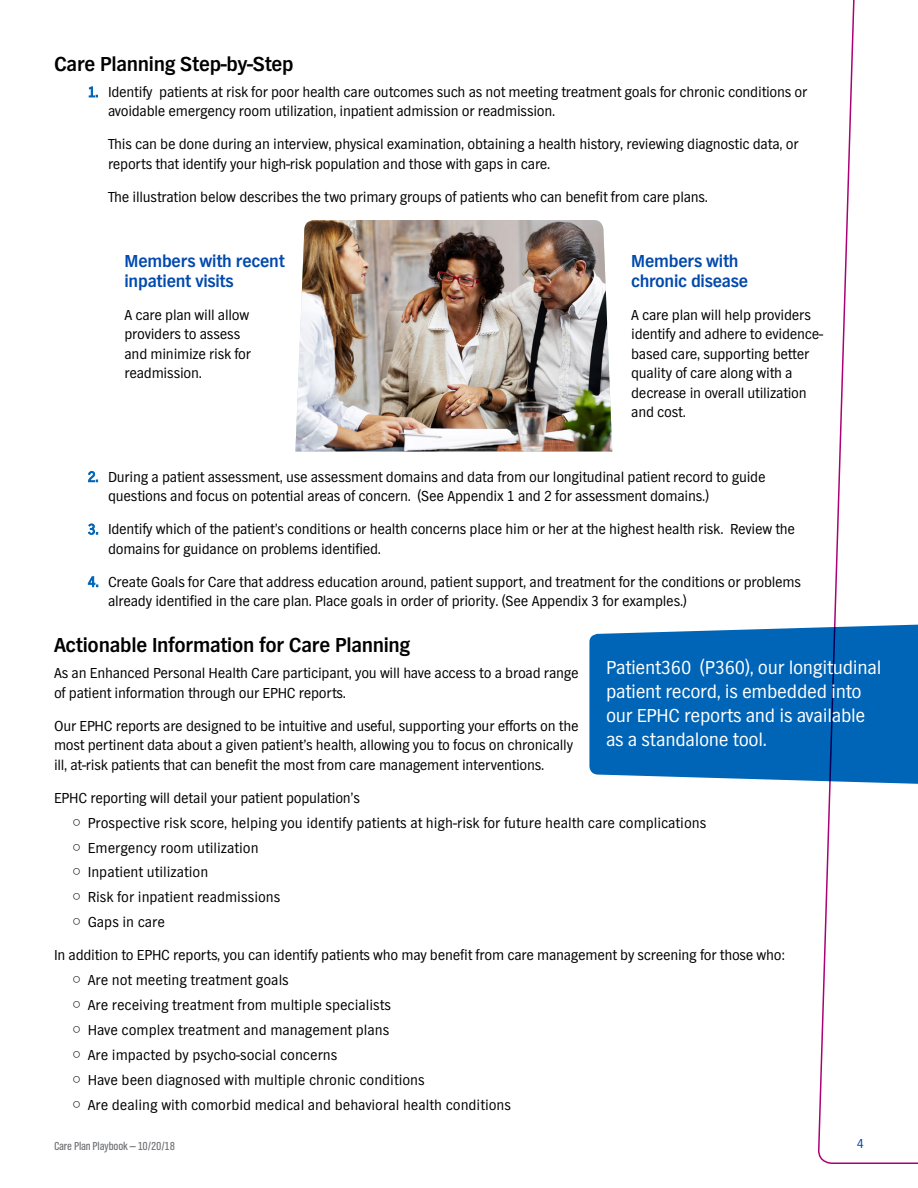
<style>
.page{position:relative;width:918px;height:1188px;background:#fff}
.page>*{position:absolute;margin:0;border:0;box-sizing:border-box;transform-origin:0 0}
.t1{font:700 21px "TV Nord EF";letter-spacing:-.015em;color:#000}
.t2{font:19.5px/24px "TV Nord EF";letter-spacing:-.015em;color:#fff}
.t3{font:700 18px/19.5px "TV Nord EF";letter-spacing:-.015em;color:#0049ad}
.t4{font:15px/19.5px "TV Nord EF";letter-spacing:-.015em;color:#000}
.t5{font:13.5px "TV Nord EF";color:#0049ad}
.t6{font:12px "TV Nord Cond EF";letter-spacing:-.015em;color:#6d6f72}
.s1{color:#0065b7}
.s2{font-family:"Arial Unicode MS"}
</style>
<div class="page">
<svg style="left:818px;top:0;width:100px;height:1164px"></svg>
<svg style="left:88px;top:471px;width:10px;height:11px"></svg>
<svg style="left:87px;top:523px;width:11px;height:12px"></svg>
<svg style="left:88px;top:576px;width:10px;height:11px"></svg>
<svg style="left:88px;top:86px;width:10px;height:12px"></svg>
<img style="left:295px;top:220px;width:317px;height:232px">
<svg style="left:589px;top:622px;width:329px;height:164px;background:#1672bc"></svg>
<h1 class="t1" style="left:54px;top:52px;width:241px">Care Planning Step-by-Step</h1>
<p class="t4" style="left:108px;top:82px;width:701px;text-indent:-20px"><span class="s1">1.</span> Identify patients at risk for poor health care outcomes such as not meeting treatment goals for chronic conditions or avoidable emergency room utilization, inpatient admission or readmission.</p>
<p class="t4" style="left:108px;top:135px;width:692px">This can be done during an interview, physical examination, obtaining a health history, reviewing diagnostic data, or reports that identify your high-risk population and those with gaps in care.</p>
<p class="t4" style="left:108px;top:187px;width:601px">The illustration below describes the two primary groups of patients who can benefit from care plans.</p>
<p class="t3" style="left:124px;top:252px;width:162px">Members with recent inpatient visits</p>
<p class="t4" style="left:124px;top:305px;width:128px">A care plan will allow providers to assess and minimize risk for readmission.</p>
<p class="t3" style="left:631px;top:252px;width:119px">Members with chronic disease</p>
<p class="t4" style="left:631px;top:305px;width:193px">A care plan will help providers identify and adhere to evidence&shy;based care, supporting better quality of care along with a decrease in overall utilization and cost.</p>
<p class="t4" style="left:108px;top:467px;width:659px;text-indent:-20px"><span class="s1">2.</span> During a patient assessment, use assessment domains and data from our longitudinal patient record to guide questions and focus on potential areas of concern. (See Appendix 1 and 2 for assessment domains.)</p>
<p class="t4" style="left:108px;top:519px;width:689px;text-indent:-20px"><span class="s1">3.</span> Identify which of the patient’s conditions or health concerns place him or her at the highest health risk. Review the domains for guidance on problems identified.</p>
<p class="t4" style="left:108px;top:572px;width:695px;text-indent:-20px"><span class="s1">4.</span> Create Goals for Care that address education around, patient support, and treatment for the conditions or problems already identified in the care plan. Place goals in order of priority. (See Appendix 3 for examples.)</p>
<h1 class="t1" style="left:54px;top:633px;width:358px">Actionable Information for Care Planning</h1>
<p class="t4" style="left:54px;top:663px;width:526px">As an Enhanced Personal Health Care participant, you will have access to a broad range of patient information through our EPHC reports.</p>
<p class="t4" style="left:54px;top:716px;width:526px">Our EPHC reports are designed to be intuitive and useful, supporting your efforts on the most pertinent data about a given patient’s health, allowing you to focus on chronically ill, at-risk patients that can benefit the most from care management interventions.</p>
<p class="t4" style="left:54px;top:788px;width:308px">EPHC reporting will detail your patient population’s</p>
<p class="t4" style="left:72px;top:813px;width:636px"><span class="s2">○</span> Prospective risk score, helping you identify patients at high-risk for future health care complications</p>
<p class="t4" style="left:72px;top:838px;width:188px"><span class="s2">○</span> Emergency room utilization</p>
<p class="t4" style="left:72px;top:863px;width:138px"><span class="s2">○</span> Inpatient utilization</p>
<p class="t4" style="left:72px;top:887px;width:210px"><span class="s2">○</span> Risk for inpatient readmissions</p>
<p class="t4" style="left:72px;top:912px;width:94px"><span class="s2">○</span> Gaps in care</p>
<p class="t4" style="left:54px;top:945px;width:732px">In addition to EPHC reports, you can identify patients who may benefit from care management by screening for those who:</p>
<p class="t4" style="left:72px;top:970px;width:218px"><span class="s2">○</span> Are not meeting treatment goals</p>
<p class="t4" style="left:72px;top:995px;width:320px"><span class="s2">○</span> Are receiving treatment from multiple specialists</p>
<p class="t4" style="left:72px;top:1020px;width:319px"><span class="s2">○</span> Have complex treatment and management plans</p>
<p class="t4" style="left:72px;top:1045px;width:267px"><span class="s2">○</span> Are impacted by psycho-social concerns</p>
<p class="t4" style="left:72px;top:1070px;width:354px"><span class="s2">○</span> Have been diagnosed with multiple chronic conditions</p>
<p class="t4" style="left:72px;top:1095px;width:440px"><span class="s2">○</span> Are dealing with comorbid medical and behavioral health conditions</p>
<h2 class="t2" style="left:606px;top:656px;width:277px">Patient360 (P360), our longitudinal patient record, is embedded into our EPHC reports and is available as a standalone tool.</h2>
<p class="t6" style="left:54px;top:1140px;width:123px">Care Plan Playbook — 10/20/18</p>
<p class="t5" style="left:857px;top:1136px;width:9px">4</p>
</div>
